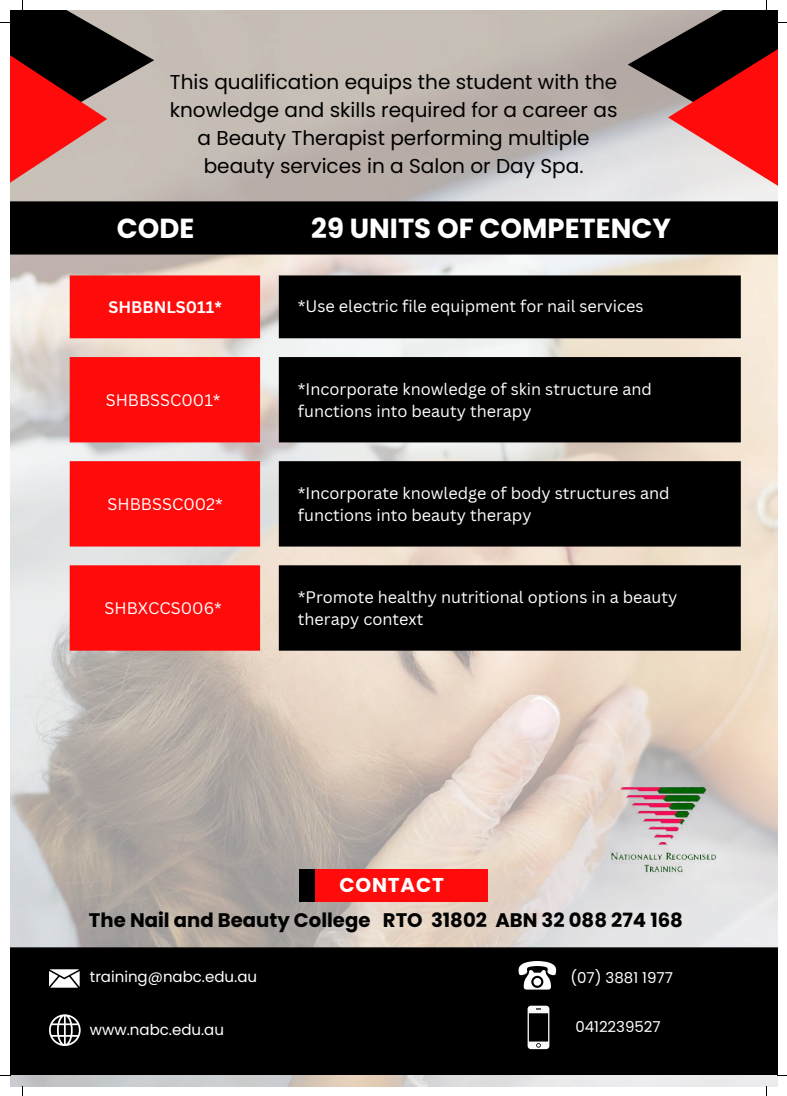
<style>
.page{position:relative;width:787px;height:1096px;background:#fff}
.page>*{position:absolute;margin:0;border:0;box-sizing:border-box;transform-origin:0 0}
.t1{font:700 27.5px "Poppins";color:#fff}
.t2{font:20px/28px "Poppins";color:#000;text-align:center}
.t3{font:700 20px "Poppins";letter-spacing:.04em;color:#fff}
.t4{font:700 19.62px "Poppins";color:#000}
.t5{font:16.25px/22.5px "Canva Sans";color:#fff}
.t6{font:700 16.25px "Canva Sans";color:#fff}
.t7{font:15px "Poppins";color:#fff}
</style>
<div class="page">
<img style="left:10px;top:10px;width:767px;height:1076px">
<svg style="left:628px;top:10px;width:40px;height:166px;background:#a9a4a2"></svg>
<svg style="left:668px;top:10px;width:109px;height:191px;background:#a14a49"></svg>
<svg style="left:107px;top:10px;width:47px;height:162px;background:#a59f98"></svg>
<svg style="left:10px;top:10px;width:97px;height:191px;background:#933f3c"></svg>
<img style="left:606px;top:781px;width:114px;height:96px">
<div style="left:10px;top:201px;width:767px;height:53px;background:#000"></div>
<svg style="left:70px;top:275px;width:190px;height:375px;background:#fa2b2a"></svg>
<svg style="left:279px;top:275px;width:462px;height:375px;background:#232220"></svg>
<div style="left:299px;top:869px;width:189px;height:33px;background:#ff0b0b"></div>
<div style="left:299px;top:869px;width:15px;height:33px;background:#000"></div>
<div style="left:10px;top:947px;width:767px;height:128px;background:#000"></div>
<svg style="left:517px;top:960px;width:40px;height:29px"></svg>
<svg style="left:49px;top:969px;width:31px;height:18px"></svg>
<svg style="left:49px;top:1014px;width:32px;height:31px"></svg>
<svg style="left:528px;top:1005px;width:21px;height:44px"></svg>
<p class="t2" style="left:170px;top:68px;width:449px">This qualification equips the student with the knowledge and skills required for a career as a Beauty Therapist performing multiple beauty services in a Salon or Day Spa.</p>
<h1 class="t1" style="left:117px;top:209px;width:79px">CODE</h1>
<h1 class="t1" style="left:311px;top:209px;width:361px">29 UNITS OF COMPETENCY</h1>
<p class="t6" style="left:108px;top:295px;width:115px">SHBBNLS011*</p>
<p class="t5" style="left:298px;top:294px;width:347px">*Use electric file equipment for nail services</p>
<p class="t5" style="left:106px;top:388px;width:116px">SHBBSSC001*</p>
<p class="t5" style="left:298px;top:377px;width:356px">*Incorporate knowledge of skin structure and functions into beauty therapy</p>
<p class="t5" style="left:108px;top:492px;width:117px">SHBBSSC002*</p>
<p class="t5" style="left:298px;top:481px;width:373px">*Incorporate knowledge of body structures and functions into beauty therapy</p>
<p class="t5" style="left:105px;top:596px;width:119px">SHBXCCS006*</p>
<p class="t5" style="left:298px;top:585px;width:381px">*Promote healthy nutritional options in a beauty therapy context</p>
<p class="t3" style="left:339px;top:870px;width:106px">CONTACT</p>
<p class="t4" style="left:89px;top:906px;width:595px">The Nail and Beauty College RTO 31802 ABN 32 088 274 168</p>
<p class="t7" style="left:90px;top:965px;width:169px">training@nabc.edu.au</p>
<p class="t7" style="left:570px;top:967px;width:104px">(07) 3881 1977</p>
<p class="t7" style="left:90px;top:1018px;width:136px">www.nabc.edu.au</p>
<p class="t7" style="left:575px;top:1016px;width:87px">0412239527</p>
</div>
